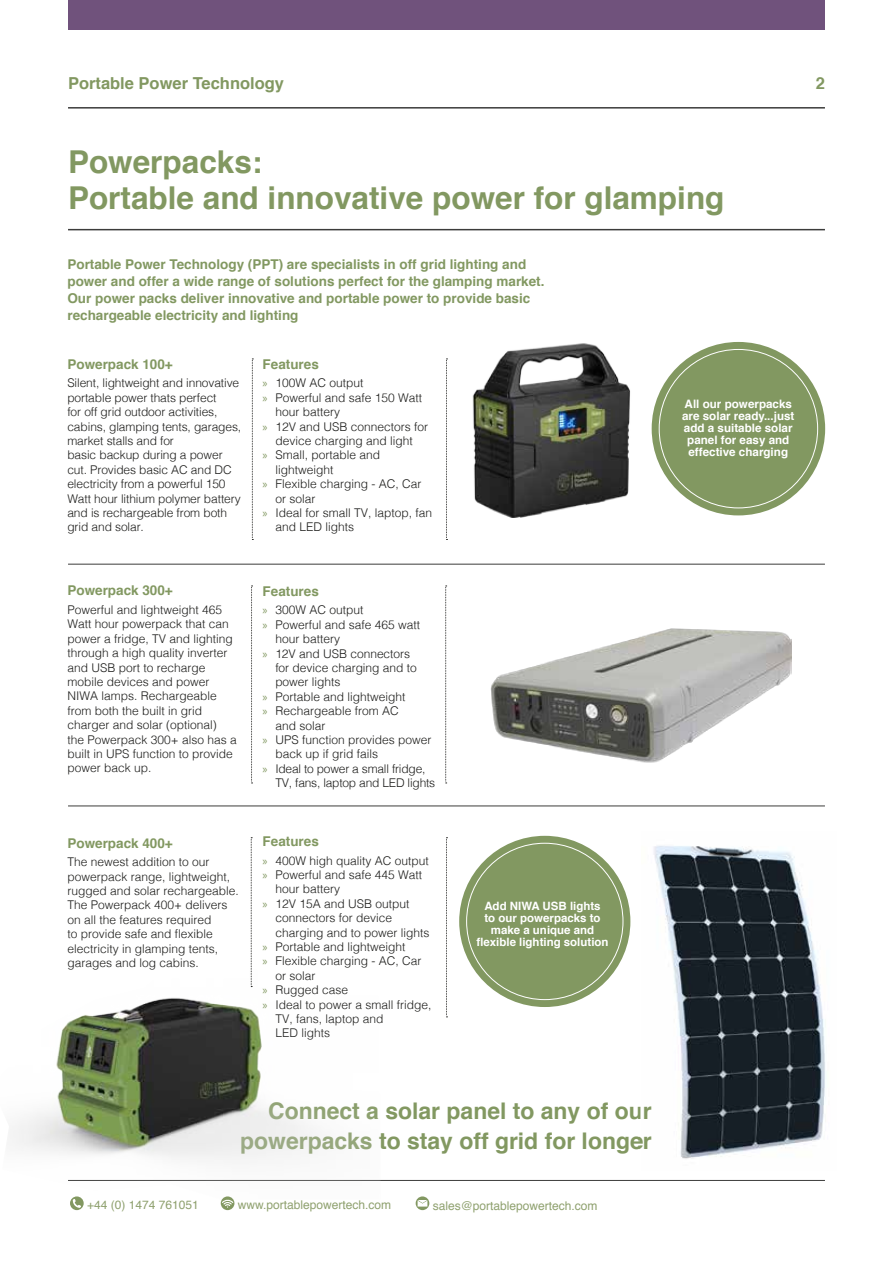
<style>
.page{position:relative;width:893px;height:1263px;background:#fff}
.page>*{position:absolute;margin:0;border:0;box-sizing:border-box;transform-origin:0 0}
.t1{font:700 31.5px/35.8px "Helvetica";color:#829861}
.t2{font:700 22.95px/29.4px "Helvetica";color:#829861;text-align:right}
.t3{font:700 16.5px "Helvetica";color:#829861}
.t4{font:700 13.5px/17.2px "Helvetica";color:#829861}
.t5{font:300 12px/14.4px "Helvetica";color:#1d1d1b}
.t6{font:12px "Helvetica";color:#8fa16f}
.t7{font:700 11.7px/12px "Helvetica";color:#fff;text-align:center}
.t8{font:700 11.55px/11.9px "Helvetica";color:#fff;text-align:center}
.s1{font-family:"Myriad Pro";font-weight:400;color:#829861}
</style>
<div class="page">
<hr style="left:68px;top:107px;width:757px;height:2px;background:#3c3c3b">
<hr style="left:68px;top:1180px;width:757px;height:1px;background:#3c3c3b">
<hr style="left:68px;top:564px;width:757px;height:1px;background:#3c3c3b">
<hr style="left:68px;top:805px;width:757px;height:1px;background:#3c3c3b">
<svg style="left:251px;top:837px;width:1px;height:124px"></svg>
<svg style="left:446px;top:837px;width:1px;height:180px"></svg>
<svg style="left:252px;top:359px;width:1px;height:181px"></svg>
<svg style="left:446px;top:359px;width:1px;height:181px"></svg>
<svg style="left:251px;top:586px;width:2px;height:197px"></svg>
<svg style="left:445px;top:586px;width:2px;height:197px"></svg>
<hr style="left:68px;top:229px;width:757px;height:1px;background:#3c3c3b">
<div style="left:652px;top:342px;width:173px;height:173px;background:#829861;border-radius:50%"></div>
<div style="left:68px;top:0;width:757px;height:30px;background:#70527c"></div>
<img style="left:472px;top:343px;width:158px;height:174px">
<img style="left:490px;top:628px;width:302px;height:135px">
<div style="left:459px;top:836px;width:171px;height:171px;background:#829861;border-radius:50%"></div>
<img style="left:654px;top:845px;width:172px;height:314px">
<img style="left:9px;top:961px;width:372px;height:239px">
<svg style="left:70px;top:1196px;width:14px;height:14px"></svg>
<svg style="left:73px;top:1199px;width:8px;height:9px"></svg>
<svg style="left:221px;top:1196px;width:13px;height:14px"></svg>
<svg style="left:222px;top:1199px;width:11px;height:8px"></svg>
<svg style="left:416px;top:1196px;width:13px;height:14px"></svg>
<svg style="left:418px;top:1200px;width:9px;height:6px"></svg>
<h3 class="t3" style="left:68px;top:70px;width:218px">Portable Power Technology</h3>
<h3 class="t3" style="left:816px;top:70px;width:11px">2</h3>
<h1 class="t1" style="left:68px;top:144px;width:658px">Powerpacks:<br>Portable and innovative power for glamping</h1>
<p class="t4" style="left:67px;top:255px;width:479px">Portable Power Technology (PPT) are specialists in off grid lighting and power and offer a wide range of solutions perfect for the glamping market.<br>Our power packs deliver innovative and portable power to provide basic rechargeable electricity and lighting</p>
<p class="t4" style="left:67px;top:355px;width:107px">Powerpack 100+</p>
<p class="t5" style="left:67px;top:375px;width:175px">Silent, lightweight and innovative portable power thats perfect<br>for off grid outdoor activities, cabins, glamping tents, garages, market stalls and for<br>basic backup during a power cut. Provides basic AC and DC electricity from a powerful 150<br>Watt hour lithium polymer battery and is rechargeable from both grid and solar.</p>
<p class="t4" style="left:67px;top:582px;width:107px">Powerpack 300+</p>
<p class="t5" style="left:67px;top:602px;width:171px">Powerful and lightweight 465<br>Watt hour powerpack that can power a fridge, TV and lighting through a high quality inverter and USB port to recharge mobile devices and power<br>NIWA lamps. Rechargeable from both the built in grid charger and solar (optional)<br>the Powerpack 300+ also has a built in UPS function to provide power back up.</p>
<p class="t4" style="left:67px;top:834px;width:107px">Powerpack 400+</p>
<p class="t5" style="left:67px;top:854px;width:173px">The newest addition to our powerpack range, lightweight, rugged and solar rechargeable.<br>The Powerpack 400+ delivers on all the features required<br>to provide safe and flexible electricity in glamping tents, garages and log cabins.</p>
<p class="t4" style="left:263px;top:355px;width:58px">Features</p>
<p class="t5" style="left:263px;top:375px;width:102px"><span class="s1">»</span> 100W AC output</p>
<p class="t5" style="left:263px;top:389px;width:161px"><span class="s1">»</span> Powerful and safe 150 Watt</p>
<p class="t5" style="left:275px;top:404px;width:66px">hour battery</p>
<p class="t5" style="left:263px;top:418px;width:167px"><span class="s1">»</span> 12V and USB connectors for</p>
<p class="t5" style="left:275px;top:433px;width:139px">device charging and light</p>
<p class="t5" style="left:263px;top:447px;width:119px"><span class="s1">»</span> Small, portable and</p>
<p class="t5" style="left:275px;top:461px;width:60px">lightweight</p>
<p class="t5" style="left:263px;top:476px;width:160px"><span class="s1">»</span> Flexible charging - AC, Car</p>
<p class="t5" style="left:275px;top:490px;width:42px">or solar</p>
<p class="t5" style="left:263px;top:505px;width:171px"><span class="s1">»</span> Ideal for small TV, laptop, fan</p>
<p class="t5" style="left:275px;top:519px;width:80px">and LED lights</p>
<p class="t4" style="left:263px;top:582px;width:58px">Features</p>
<p class="t5" style="left:263px;top:602px;width:102px"><span class="s1">»</span> 300W AC output</p>
<p class="t5" style="left:263px;top:616px;width:159px"><span class="s1">»</span> Powerful and safe 465 watt</p>
<p class="t5" style="left:275px;top:631px;width:66px">hour battery</p>
<p class="t5" style="left:263px;top:645px;width:149px"><span class="s1">»</span> 12V and USB connectors</p>
<p class="t5" style="left:275px;top:660px;width:143px">for device charging and to</p>
<p class="t5" style="left:275px;top:674px;width:67px">power lights</p>
<p class="t5" style="left:263px;top:688px;width:144px"><span class="s1">»</span> Portable and lightweight</p>
<p class="t5" style="left:263px;top:703px;width:138px"><span class="s1">»</span> Rechargeable from AC</p>
<p class="t5" style="left:275px;top:717px;width:52px">and solar</p>
<p class="t5" style="left:263px;top:732px;width:170px"><span class="s1">»</span> UPS function provides power</p>
<p class="t5" style="left:275px;top:746px;width:104px">back up if grid fails</p>
<p class="t5" style="left:263px;top:760px;width:164px"><span class="s1">»</span> Ideal to power a small fridge,</p>
<p class="t5" style="left:275px;top:775px;width:161px">TV, fans, laptop and LED lights</p>
<p class="t4" style="left:263px;top:833px;width:58px">Features</p>
<p class="t5" style="left:263px;top:852px;width:168px"><span class="s1">»</span> 400W high quality AC output</p>
<p class="t5" style="left:263px;top:867px;width:161px"><span class="s1">»</span> Powerful and safe 445 Watt</p>
<p class="t5" style="left:275px;top:881px;width:66px">hour battery</p>
<p class="t5" style="left:263px;top:895px;width:148px"><span class="s1">»</span> 12V 15A and USB output</p>
<p class="t5" style="left:275px;top:910px;width:118px">connectors for device</p>
<p class="t5" style="left:275px;top:924px;width:156px">charging and to power lights</p>
<p class="t5" style="left:263px;top:939px;width:144px"><span class="s1">»</span> Portable and lightweight</p>
<p class="t5" style="left:263px;top:953px;width:160px"><span class="s1">»</span> Flexible charging - AC, Car</p>
<p class="t5" style="left:275px;top:967px;width:42px">or solar</p>
<p class="t5" style="left:263px;top:982px;width:87px"><span class="s1">»</span> Rugged case</p>
<p class="t5" style="left:263px;top:996px;width:170px"><span class="s1">»</span> Ideal to power a small fridge,</p>
<p class="t5" style="left:275px;top:1011px;width:110px">TV, fans, laptop and</p>
<p class="t5" style="left:275px;top:1025px;width:56px">LED lights</p>
<p class="t8" style="left:476px;top:900px;width:134px">Add NIWA USB lights<br>to our powerpacks to make a unique and flexible lighting solution</p>
<h2 class="t2" style="left:240px;top:1097px;width:413px">Connect a solar panel to any of our powerpacks to stay off grid for longer</h2>
<p class="t6" style="left:87px;top:1195px;width:113px">+44 (0) 1474 761051</p>
<p class="t6" style="left:238px;top:1195px;width:155px">www.portablepowertech.com</p>
<p class="t6" style="left:433px;top:1197px;width:166px">sales@portablepowertech.com</p>
<p class="t7" style="left:682px;top:398px;width:114px">All our powerpacks are solar ready...just add a suitable solar panel for easy and effective charging</p>
</div>
